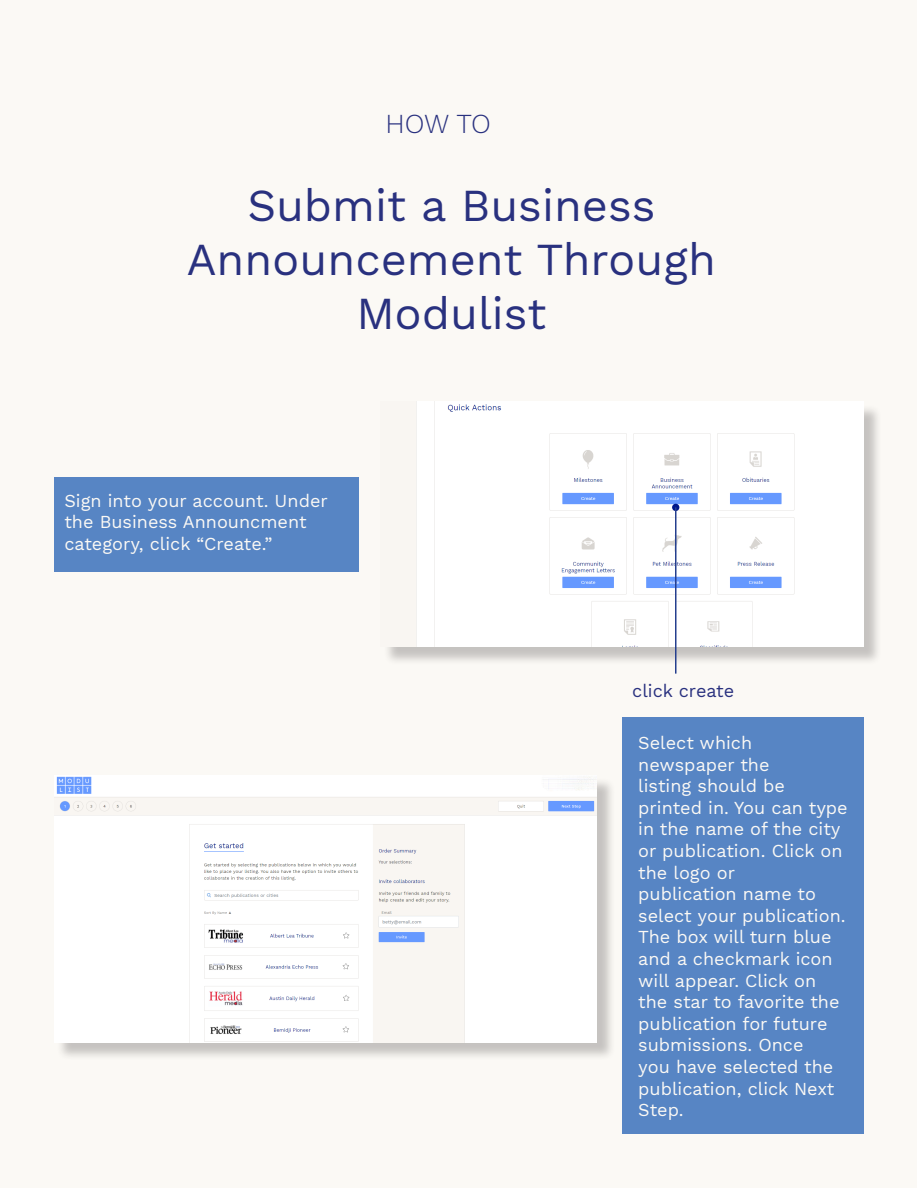
<style>
.page{position:relative;width:918px;height:1188px;background:#fff}
.page>*{position:absolute;margin:0;border:0;box-sizing:border-box;transform-origin:0 0}
.t1{font:45px/54px "Work Sans";color:#29317f;text-align:center}
.t2{font:300 27px "Work Sans";color:#29317f}
.t3{font:18px/21.6px "Work Sans";color:#fbf9f5}
.t4{font:18px "Work Sans";color:#29317f}
</style>
<div class="page">
<div style="left:1px;top:1px;width:916px;height:1187px;background:#fbf9f5"></div>
<div style="left:54px;top:478px;width:305px;height:94px;background:#5785c4"></div>
<div style="left:622px;top:717px;width:242px;height:417px;background:#5785c4"></div>
<div style="left:383px;top:404px;width:500px;height:261px;background:#231f20;opacity:.25"></div>
<img style="left:383px;top:404px;width:481px;height:243px">
<div style="left:56px;top:778px;width:560px;height:283px;background:#231f20;opacity:.25"></div>
<img style="left:56px;top:776px;width:541px;height:266px">
<svg style="left:672px;top:504px;width:7px;height:7px"></svg>
<hr style="left:675px;top:507px;width:1px;height:167px;background:#253f8e">
<p class="t2" style="left:385px;top:107px;width:107px">HOW TO</p>
<p class="t1" style="left:247px;top:180px;width:410px">Submit a Business</p>
<p class="t1" style="left:187px;top:234px;width:531px">Announcement Through<br>Modulist</p>
<p class="t3" style="left:64px;top:490px;width:265px">Sign into your account. Under the Business Announcment</p>
<p class="t3" style="left:64px;top:534px;width:209px">category, click “Create.”</p>
<p class="t4" style="left:632px;top:680px;width:104px">click create</p>
<p class="t3" style="left:638px;top:733px;width:116px">Select which</p>
<p class="t3" style="left:638px;top:754px;width:133px">newspaper the</p>
<p class="t3" style="left:638px;top:776px;width:148px">listing should be</p>
<p class="t3" style="left:638px;top:798px;width:211px">printed in. You can type in the name of the city or publication. Click on the logo or</p>
<p class="t3" style="left:638px;top:884px;width:209px">publication name to select your publication.<br>The box will turn blue and a checkmark icon will appear. Click on the star to favorite the publication for future submissions. Once<br>you have selected the publication, click Next<br>Step.</p>
</div>
